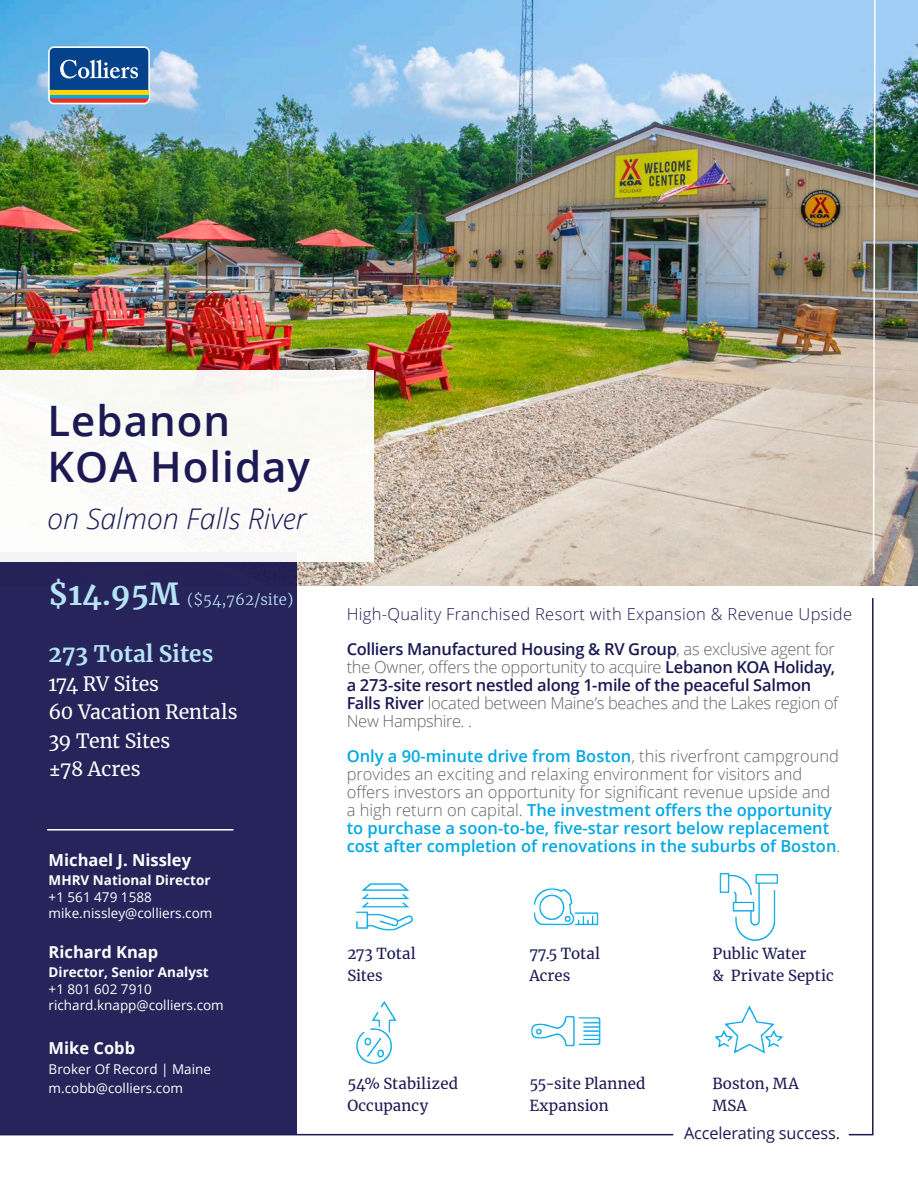
<style>
.page{position:relative;width:918px;height:1188px;background:#fff}
.page>*{position:absolute;margin:0;border:0;box-sizing:border-box;transform-origin:0 0}
.t1{font:600 42px "Open Sans";letter-spacing:.025em;color:#1c1953}
.t2{font:italic 300 28.5px "Open Sans";color:#1c1953}
.t3{font:700 22.5px "Merriweather";color:#b7e4f4}
.t4{font:19.5px "Merriweather";letter-spacing:-.015em;color:#fff}
.t5{font:600 16.5px/18px "Open Sans";color:#00a8e4}
.t6{font:300 16.5px/18px "Open Sans";letter-spacing:-.02em;color:#5f6369}
.t7{font:300 16.5px "Open Sans";letter-spacing:.02em;color:#1c1953}
.t8{font:700 16.5px "Open Sans";color:#fff}
.t9{font:16.35px "Open Sans";letter-spacing:-.01em;color:#1c1953}
.t10{font:15px/21.8px "Merriweather";letter-spacing:.005em;color:#1c1953}
.t11{font:300 15px "Merriweather";color:#b7e4f4}
.t12{font:13.5px "Open Sans";color:#fff}
.t13{font:700 13.5px "Open Sans";color:#fff}
.s1{font-weight:700;font-size:30px}
.s2{font-weight:600;color:#1c1953}
.s3{font-weight:300;color:#5f6369}
</style>
<div class="page">
<img style="left:0;top:0;width:918px;height:586px">
<svg style="left:848px;top:598px;width:26px;height:538px"></svg>
<hr style="left:0;top:1134px;width:673px;height:1px;background:#1c1953">
<img style="left:872px;top:0;width:5px;height:575px">
<div style="left:0;top:552px;width:297px;height:582px;background:#27245b"></div>
<svg style="left:48px;top:46px;width:102px;height:58px"></svg>
<svg style="left:50px;top:94px;width:98px;height:4px"></svg>
<hr style="left:50px;top:90px;width:98px;height:4px;background:#fed503">
<svg style="left:50px;top:98px;width:98px;height:5px"></svg>
<svg style="left:50px;top:48px;width:98px;height:42px;background:#205698"></svg>
<hr style="left:47px;top:829px;width:187px;height:2px;background:#fff">
<img style="left:531px;top:1015px;width:70px;height:32px">
<img style="left:533px;top:888px;width:66px;height:38px">
<img style="left:719px;top:872px;width:59px;height:69px">
<img style="left:356px;top:1001px;width:41px;height:63px">
<img style="left:356px;top:883px;width:57px;height:48px">
<img style="left:714px;top:1005px;width:69px;height:49px">
<div style="left:0;top:370px;width:374px;height:192px;background:#fff"></div>
<p class="t1" style="left:47px;top:392px;width:184px">Lebanon</p>
<p class="t1" style="left:47px;top:438px;width:264px">KOA Holiday</p>
<p class="t2" style="left:47px;top:499px;width:260px">on Salmon Falls River</p>
<p class="t11" style="left:49px;top:590px;width:246px"><span class="s1">$14.95M</span> ($54,762/site)</p>
<p class="t3" style="left:49px;top:639px;width:166px">273 Total Sites</p>
<p class="t4" style="left:49px;top:670px;width:112px">174 RV Sites</p>
<p class="t4" style="left:49px;top:699px;width:190px">60 Vacation Rentals</p>
<p class="t4" style="left:49px;top:727px;width:123px">39 Tent Sites</p>
<p class="t4" style="left:49px;top:756px;width:93px">±78 Acres</p>
<p class="t8" style="left:49px;top:848px;width:144px">Michael J. Nissley</p>
<p class="t13" style="left:49px;top:871px;width:163px">MHRV National Director</p>
<p class="t12" style="left:49px;top:888px;width:105px">+1 561 479 1588</p>
<p class="t12" style="left:49px;top:904px;width:165px">mike.nissley@colliers.com</p>
<p class="t8" style="left:49px;top:940px;width:111px">Richard Knap</p>
<p class="t13" style="left:49px;top:963px;width:162px">Director, Senior Analyst</p>
<p class="t12" style="left:49px;top:980px;width:105px">+1 801 602 7910</p>
<p class="t12" style="left:49px;top:996px;width:177px">richard.knapp@colliers.com</p>
<p class="t8" style="left:49px;top:1036px;width:88px">Mike Cobb</p>
<p class="t12" style="left:49px;top:1059px;width:164px">Broker Of Record | Maine</p>
<p class="t12" style="left:49px;top:1079px;width:136px">m.cobb@colliers.com</p>
<p class="t7" style="left:347px;top:603px;width:507px">High-Quality Franchised Resort with Expansion &amp; Revenue Upside</p>
<p class="t6" style="left:347px;top:640px;width:493px"><span class="s2">Colliers Manufactured Housing &amp; RV Group</span>, as exclusive agent for the Owner, offers the opportunity to acquire <span class="s2">Lebanon KOA Holiday, a 273-site resort nestled along 1-mile of the peaceful Salmon Falls River</span> located between Maine’s beaches and the Lakes region of New Hampshire. .</p>
<p class="t5" style="left:347px;top:747px;width:495px">Only a 90-minute drive from Boston<span class="s3">, this riverfront campground provides an exciting and relaxing environment for visitors and offers investors an opportunity for significant revenue upside and a high return on capital.</span> The investment offers the opportunity to purchase a soon-to-be, five-star resort below replacement cost after completion of renovations in the suburbs of Boston<span class="s3">.</span></p>
<p class="t10" style="left:347px;top:942px;width:70px">273 Total<br>Sites</p>
<p class="t10" style="left:529px;top:942px;width:72px">77.5 Total<br>Acres</p>
<p class="t10" style="left:712px;top:942px;width:95px">Public Water</p>
<p class="t10" style="left:712px;top:964px;width:123px">&amp; Private Septic</p>
<p class="t10" style="left:347px;top:1072px;width:112px">54% Stabilized<br>Occupancy</p>
<p class="t10" style="left:529px;top:1072px;width:118px">55-site Planned<br>Expansion</p>
<p class="t10" style="left:712px;top:1072px;width:88px">Boston, MA</p>
<p class="t10" style="left:712px;top:1094px;width:36px">MSA</p>
<p class="t9" style="left:684px;top:1122px;width:158px">Accelerating success.</p>
</div>
